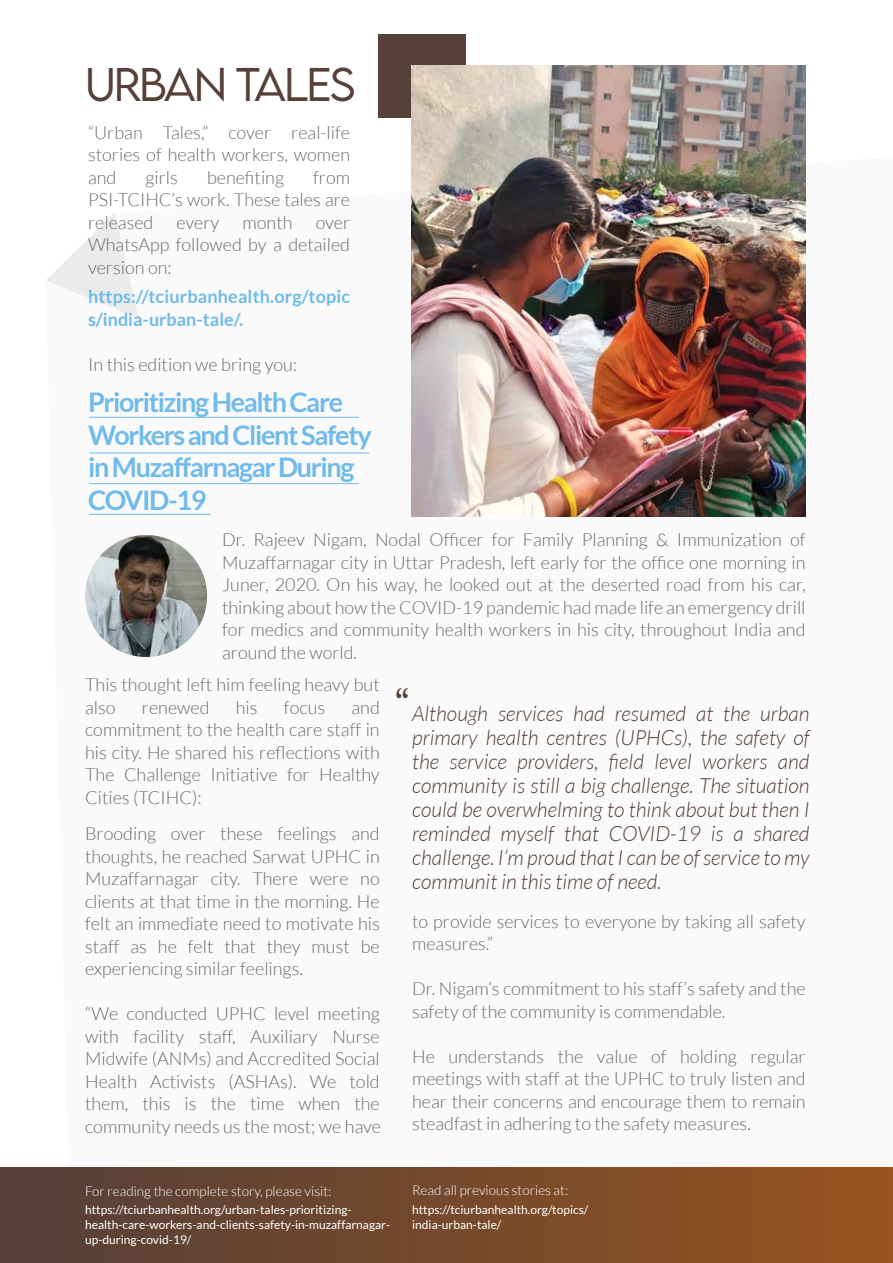
<style>
.page{position:relative;width:893px;height:1263px;background:#fff}
.page>*{position:absolute;margin:0;border:0;box-sizing:border-box;transform-origin:0 0}
.t1{font:300 42px "LEMONMILK";letter-spacing:-.05em;color:#564038}
.t2{font:300 36px "LEMONMILK";color:#564038}
.t3{font:700 27px/32.4px "Lato";letter-spacing:-.05em;color:#70baec}
.t4{font:italic 300 21px/24px "Lato";color:#564038;text-align:justify}
.t5{font:300 18px/22.5px "Lato";color:#696969;text-align:justify}
.t6{font:700 18px/22.5px "Lato";letter-spacing:.01em;color:#70baec}
.t7{font:300 13.5px "Lato";color:#fff}
.t8{font:12px/15px "Lato";color:#fff}
</style>
<div class="page">
<div style="left:378px;top:34px;width:88px;height:84px;background:#564038"></div>
<svg style="left:46px;top:213px;width:93px;height:105px"></svg>
<img style="left:85px;top:535px;width:122px;height:122px;border-radius:60px">
<img style="left:412px;top:65px;width:394px;height:451px">
<div style="left:0;top:1167px;width:893px;height:96px;background:linear-gradient(to right,#543f39,#98541f)"></div>
<hr style="left:90px;top:417px;width:269px;height:1px;background:#70baec">
<hr style="left:90px;top:453px;width:279px;height:1px;background:#70baec">
<hr style="left:90px;top:483px;width:269px;height:1px;background:#70baec">
<hr style="left:90px;top:514px;width:120px;height:1px;background:#70baec">
<h1 class="t1" style="left:85px;top:62px;width:272px">URBAN TALES</h1>
<p class="t5" style="left:88px;top:122px;width:264px">“Urban Tales,” cover real-life stories of health workers, women and</p>
<p class="t5" style="left:145px;top:166px;width:34px">girls</p>
<p class="t5" style="left:207px;top:166px;width:79px">benefiting</p>
<p class="t5" style="left:88px;top:166px;width:264px;text-indent:225px">from PSI-TCIHC’s work. These tales are released</p>
<p class="t5" style="left:177px;top:212px;width:44px">every</p>
<p class="t5" style="left:243px;top:212px;width:51px">month</p>
<p class="t5" style="left:88px;top:212px;width:264px;text-indent:228px">over WhatsApp followed by a detailed version on:</p>
<p class="t6" style="left:88px;top:286px;width:264px">https://tciurbanhealth.org/topic s/india-urban-tale/.</p>
<p class="t5" style="left:88px;top:354px;width:210px">In this edition we bring you:</p>
<h3 class="t3" style="left:88px;top:386px;width:285px">Prioritizing Health Care<br>Workers and Client Safety in Muzaffarnagar During<br>COVID-19</h3>
<p class="t5" style="left:222px;top:529px;width:585px">Dr. Rajeev Nigam, Nodal Officer for Family Planning &amp; Immunization of Muzaffarnagar city in Uttar Pradesh, left early for the office one morning in Juner, 2020. On his way, he looked out at the deserted road from his car, thinking about how the COVID-19 pandemic had made life an emergency drill for medics and community health workers in his city, throughout India and around the world.</p>
<p class="t5" style="left:85px;top:675px;width:296px">This thought left him feeling heavy but also</p>
<h2 class="t2" style="left:395px;top:684px;width:16px">“</h2>
<p class="t5" style="left:85px;top:697px;width:296px;text-indent:266px">and commitment to the health care staff in his city. He shared his reflections with The Challenge Initiative for Healthy Cities (TCIHC):</p>
<p class="t4" style="left:412px;top:703px;width:399px">Although services had resumed at the urban primary health centres (UPHCs), the safety of the service providers, field level workers and community is still a big challenge. The situation could be overwhelming to think about but then I reminded myself that COVID-19 is a shared challenge. I’m proud that I can be of service to my communit in this time of need.</p>
<p class="t5" style="left:142px;top:697px;width:69px">renewed</p>
<p class="t5" style="left:236px;top:697px;width:23px">his</p>
<p class="t5" style="left:284px;top:697px;width:43px">focus</p>
<p class="t5" style="left:85px;top:824px;width:296px">Brooding over these feelings and thoughts, he reached Sarwat UPHC in Muzaffarnagar city. There were no clients at that time in the morning. He felt an immediate need to motivate his staff as he felt that they must be experiencing similar feelings.</p>
<p class="t5" style="left:85px;top:1004px;width:297px">“We conducted UPHC level meeting with facility staff, Auxiliary Nurse Midwife (ANMs) and Accredited Social Health Activists (ASHAs). We told them, this is the time when the community needs us the most; we have</p>
<p class="t5" style="left:412px;top:911px;width:395px">to provide services to everyone by taking all safety measures.”</p>
<p class="t5" style="left:412px;top:979px;width:395px">Dr. Nigam’s commitment to his staff’s safety and the safety of the community is commendable.</p>
<p class="t5" style="left:412px;top:1046px;width:395px">He understands the value of holding regular meetings with staff at the UPHC to truly listen and hear their concerns and encourage them to remain steadfast in adhering to the safety measures.</p>
<p class="t7" style="left:85px;top:1186px;width:248px">For reading the complete story, please visit:</p>
<p class="t8" style="left:85px;top:1203px;width:307px">https://tciurbanhealth.org/urban-tales-prioritizing&shy;health-care-workers-and-clients-safety-in-muzaffarnagar&shy;up-during-covid-19/</p>
<p class="t7" style="left:412px;top:1184px;width:158px">Read all previous stories at:</p>
<p class="t8" style="left:412px;top:1203px;width:178px">https://tciurbanhealth.org/topics/ india-urban-tale/</p>
</div>
